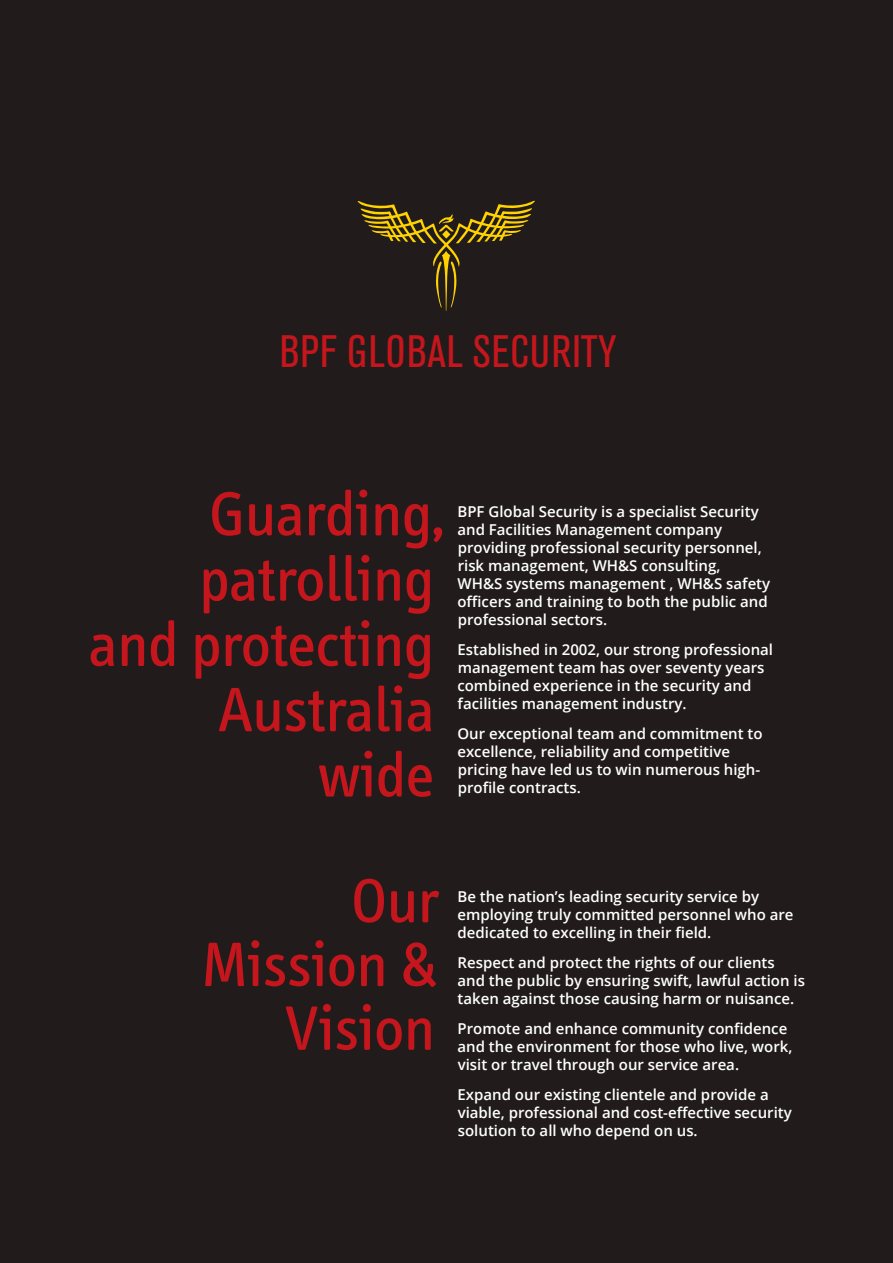
<style>
.page{position:relative;width:893px;height:1263px;background:#211c1b}
.page>*{position:absolute;margin:0;border:0;box-sizing:border-box;transform-origin:0 0}
.t1{font:64.5px/65.2px "Info";color:#c4161c;text-align:right}
.t2{font:45px "Akzidenz Grotesk BE Cn Ti";letter-spacing:.02em;color:#c4161c}
.t3{font:600 15px/18px "Open Sans";color:#fff}
</style>
<div class="page">
<svg style="left:357px;top:201px;width:178px;height:110px"></svg>
<h2 class="t2" style="left:280px;top:326px;width:338px">BPF GLOBAL SECURITY</h2>
<h1 class="t1" style="left:88px;top:482px;width:357px">Guarding, patrolling<br>and protecting<br>Australia<br>wide</h1>
<p class="t3" style="left:457px;top:502px;width:314px">BPF Global Security is a specialist Security and Facilities Management company providing professional security personnel, risk management, WH&amp;S consulting,<br>WH&amp;S systems management , WH&amp;S safety officers and training to both the public and professional sectors.</p>
<p class="t3" style="left:457px;top:640px;width:317px">Established in 2002, our strong professional management team has over seventy years combined experience in the security and facilities management industry.</p>
<p class="t3" style="left:457px;top:724px;width:307px">Our exceptional team and commitment to excellence, reliability and competitive pricing have led us to win numerous high&shy;profile contracts.</p>
<h1 class="t1" style="left:201px;top:870px;width:238px;line-height:63.8px">Our<br>Mission &amp;<br>Vision</h1>
<p class="t3" style="left:457px;top:887px;width:338px">Be the nation’s leading security service by employing truly committed personnel who are dedicated to excelling in their field.</p>
<p class="t3" style="left:457px;top:953px;width:349px">Respect and protect the rights of our clients and the public by ensuring swift, lawful action is taken against those causing harm or nuisance.</p>
<p class="t3" style="left:457px;top:1019px;width:336px">Promote and enhance community confidence and the environment for those who live, work, visit or travel through our service area.</p>
<p class="t3" style="left:457px;top:1085px;width:336px">Expand our existing clientele and provide a viable, professional and cost-effective security solution to all who depend on us.</p>
</div>
